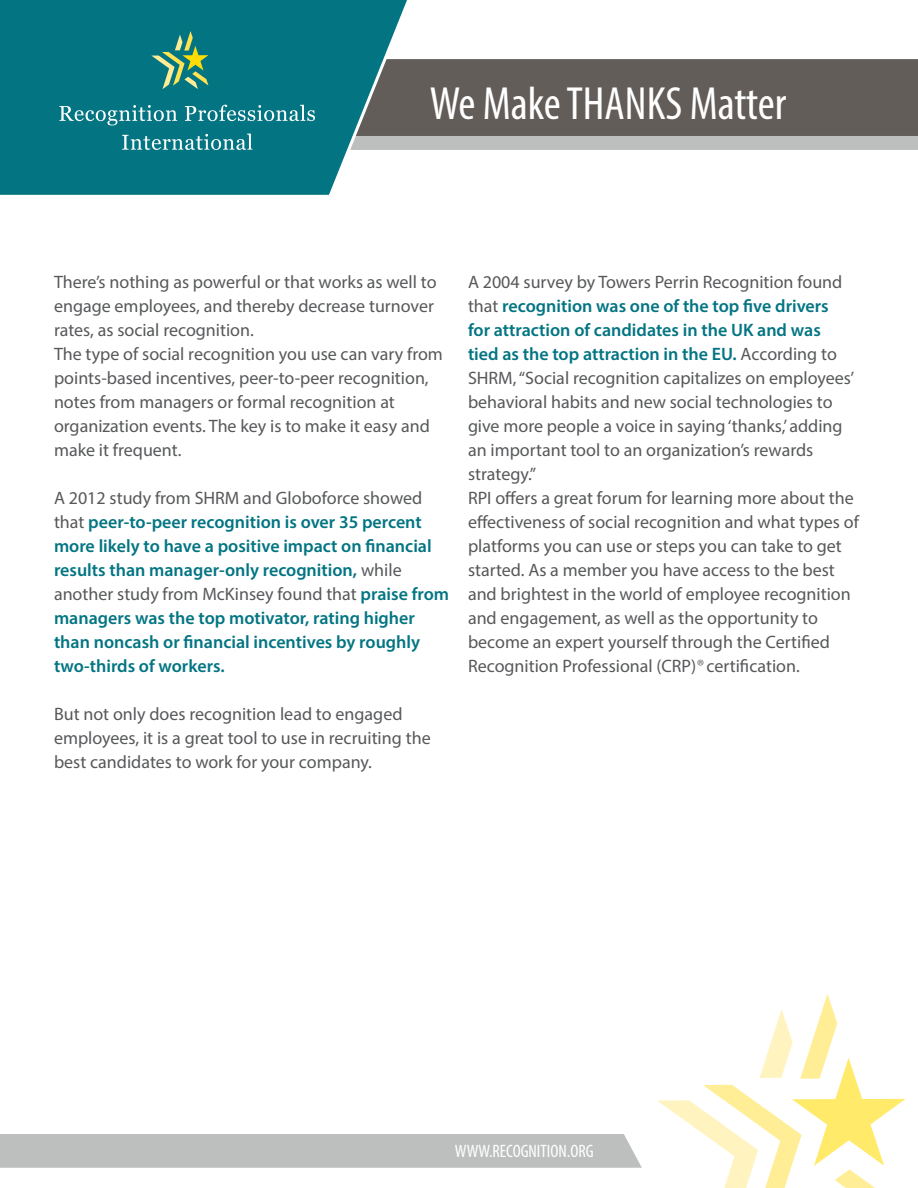
<style>
.page{position:relative;width:918px;height:1188px;background:#fff}
.page>*{position:absolute;margin:0;border:0;box-sizing:border-box;transform-origin:0 0}
.t1{font:condensed 46.8px "Myriad Pro";color:#fff}
.Text{font:18px/24px "Myriad Pro";color:#57585a}
.Text-2{font:600 18px/24px "Myriad Pro";color:#037582}
.t2{font:condensed 18px "Myriad Pro";color:#fff}
.s1{font-weight:400;color:#57585a}
.s2{font-weight:600;color:#037582}
.s3{font-weight:300;font-style:italic}
</style>
<div class="page">
<svg style="left:657px;top:994px;width:248px;height:194px"></svg>
<div style="left:0;top:1134px;width:642px;height:34px;background:#bdbebe"></div>
<div style="left:418px;top:136px;width:500px;height:14px;background:#bdbebe"></div>
<div style="left:418px;top:59px;width:500px;height:77px;background:#635d59"></div>
<svg style="left:0;top:0;width:418px;height:195px;background:#1d7f8a"></svg>
<svg style="left:151px;top:31px;width:57px;height:58px;background:#419077"></svg>
<svg style="left:59px;top:105px;width:118px;height:20px;background:#39929c"></svg>
<svg style="left:185px;top:105px;width:130px;height:16px;background:#4498a2"></svg>
<svg style="left:122px;top:133px;width:130px;height:17px;background:#4096a0"></svg>
<p class="t1" style="left:430px;top:75px;width:358px">We Make THANKS Matter</p>
<p class="Text" style="left:54px;top:270px;width:384px">There’s nothing as powerful or that works as well to engage employees, and thereby decrease turnover rates, as social recognition.</p>
<p class="Text" style="left:54px;top:342px;width:390px">The type of social recognition you use can vary from points-based incentives, peer-to-peer recognition, notes from managers or formal recognition at organization events. The key is to make it easy and make it frequent.</p>
<p class="Text-2" style="left:54px;top:485px;width:397px"><span class="s1">A 2012 study from SHRM and Globoforce showed that</span> peer-to-peer recognition is over 35 percent more likely to have a positive impact on financial results than manager-only recognition, <span class="s1">while another study from McKinsey found that</span> praise from managers was the top motivator, rating higher than noncash or financial incentives by roughly two-thirds of workers.</p>
<p class="Text" style="left:54px;top:702px;width:378px">But not only does recognition lead to engaged employees, it is a great tool to use in recruiting the best candidates to work for your company.</p>
<p class="Text" style="left:468px;top:270px;width:388px">A 2004 survey by Towers Perrin Recognition found that <span class="s2">recognition was one of the top five drivers for attraction of candidates in the UK and was tied as the top attraction in the EU.</span> According to SHRM, “Social recognition capitalizes on employees’ behavioral habits and new social technologies to give more people a voice in saying ‘thanks,’ adding an important tool to an organization’s rewards strategy.”</p>
<p class="Text" style="left:468px;top:486px;width:393px">RPI offers a great forum for learning more about the effectiveness of social recognition and what types of platforms you can use or steps you can take to get started. As a member you have access to the best and brightest in the world of employee recognition and engagement, as well as the opportunity to become an expert yourself through the Certified Recognition Professional (CRP)<span class="s3">®</span> certification.</p>
<p class="t2" style="left:455px;top:1140px;width:140px">WWW.RECOGNITION.ORG</p>
</div>
